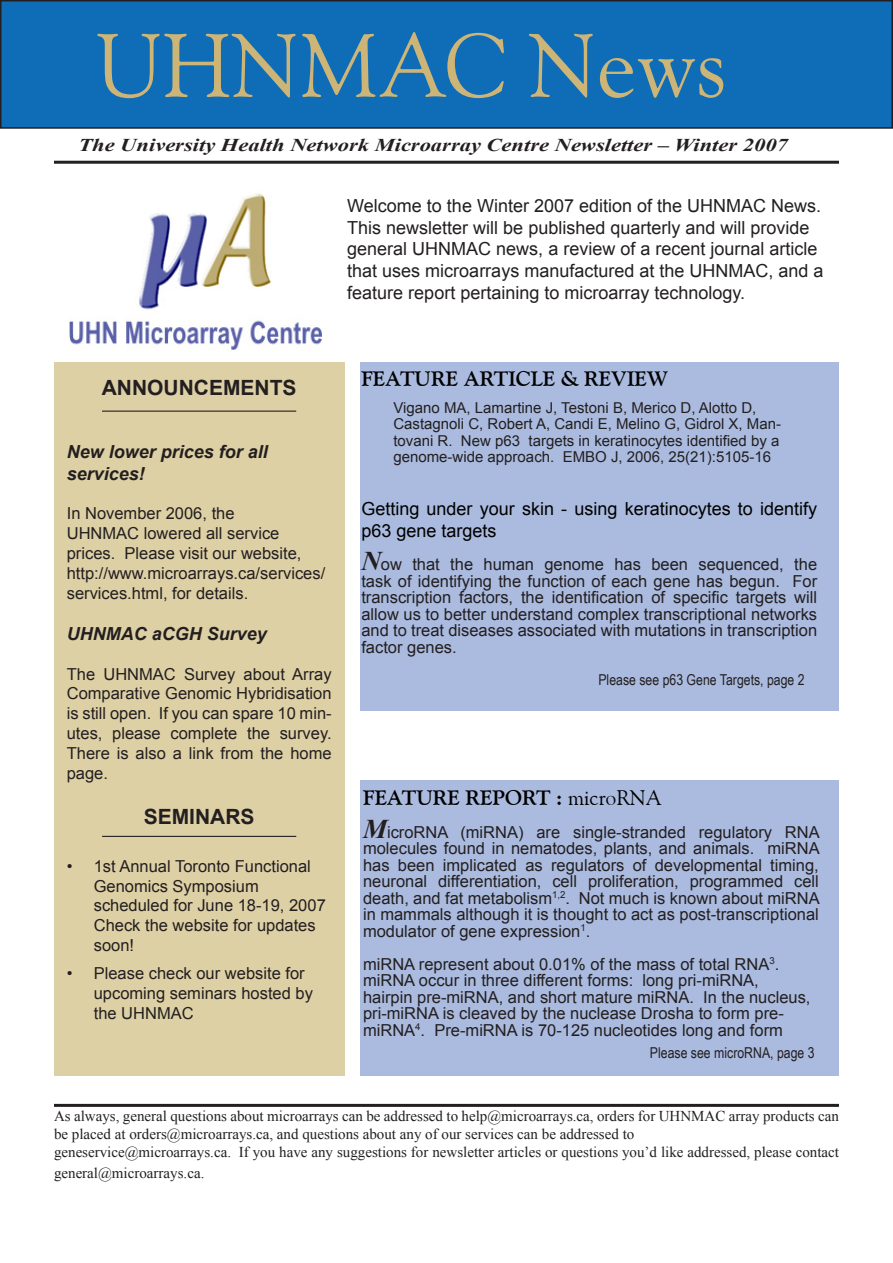
<style>
.page{position:relative;width:893px;height:1263px;background:#fff}
.page>*{position:absolute;margin:0;border:0;box-sizing:border-box;transform-origin:0 0}
.t1{font:90px "Goudy Old Style BT";color:#ccb576}
.t2{font:700 21px "Goudy Old Style BT";color:#000}
.t3{font:700 21px "Arial";color:#231f20}
.t4{font:18px/21.6px "Arial";color:#231f20}
.t5{font:italic 700 18px "Times New Roman";color:#231f20;scale:1.25 1}
.t6{font:18px/21.6px "Arial";color:#000}
.t7{font:italic 700 18px "Arial";color:#231f20}
.Body_Text_Indent{font:16.5px/19.8px "Arial";color:#231f20;text-align:justify}
.Body_Text{font:16.5px/16.5px "Arial";color:#231f20}
.t8{font:15px/18px "Times New Roman";color:#231f20}
.t9{font:15px/16.5px "Arial";color:#231f20}
.t10{font:15px "Arial Narrow";color:#231f20}
.s1{font-family:"Times New Roman";font-weight:700;font-style:italic;font-size:27px}
.s2{font-weight:400}
</style>
<div class="page">
<div style="left:1px;top:1px;width:891px;height:127px;background:#0f6cb6"></div>
<div style="left:0;top:0;width:893px;height:129px;border:2px solid #231f20"></div>
<hr style="left:54px;top:161px;width:785px;height:3px;background:#231f20">
<hr style="left:54px;top:1104px;width:785px;height:3px;background:#231f20">
<div style="left:360px;top:781px;width:479px;height:295px;background:#aabbdf"></div>
<div style="left:360px;top:363px;width:479px;height:348px;background:#aabbdf"></div>
<div style="left:54px;top:363px;width:290px;height:713px;background:#ded0a5"></div>
<hr style="left:102px;top:836px;width:194px;height:1px;background:#231f20">
<img style="left:69px;top:193px;width:252px;height:157px">
<hr style="left:102px;top:411px;width:194px;height:1px;background:#231f20">
<p class="t1" style="left:96px;top:10px;width:632px">UHNMAC News</p>
<p class="t5" style="left:78px;top:133px;width:569px">The University Health Network Microarray Centre Newsletter – Winter 2007</p>
<p class="t4" style="left:347px;top:195px;width:478px">Welcome to the Winter 2007 edition of the UHNMAC News.<br>This newsletter will be published quarterly and will provide general UHNMAC news, a review of a recent journal article that uses microarrays manufactured at the UHNMAC, and a feature report pertaining to microarray technology.</p>
<p class="t3" style="left:102px;top:374px;width:196px">ANNOUNCEMENTS</p>
<p class="t7" style="left:67px;top:440px;width:203px">New lower prices for all</p>
<p class="t7" style="left:67px;top:461px;width:80px">services!</p>
<p class="Body_Text_Indent" style="left:67px;top:504px;width:169px">In November 2006, the</p>
<p class="Body_Text_Indent" style="left:67px;top:524px;width:260px;text-align:left">UHNMAC lowered all service prices. Please visit our website, http://www.microarrays.ca/services/ services.html, for details.</p>
<p class="t7" style="left:67px;top:621px;width:202px">UHNMAC aCGH Survey</p>
<p class="Body_Text_Indent" style="left:67px;top:664px;width:266px">The UHNMAC Survey about Array Comparative Genomic Hybridisation is still open. If you can spare 10 min&shy;utes, please complete the survey.<br>There is also a link from the home page.</p>
<p class="t3" style="left:144px;top:802px;width:112px">SEMINARS</p>
<p class="Body_Text_Indent" style="left:94px;top:856px;width:234px;text-align:left">1st Annual Toronto Functional<br>Genomics Symposium scheduled for June 18-19, 2007<br>Check the website for updates soon!</p>
<p class="Body_Text_Indent" style="left:94px;top:964px;width:221px;text-align:left">Please check our website for upcoming seminars hosted by the UHNMAC</p>
<p class="Body_Text_Indent" style="left:67px;top:856px;width:7px">•</p>
<p class="Body_Text_Indent" style="left:67px;top:964px;width:7px">•</p>
<p class="t2" style="left:361px;top:366px;width:308px">FEATURE ARTICLE &amp; REVIEW</p>
<p class="t9" style="left:393px;top:400px;width:389px">Vigano MA, Lamartine J, Testoni B, Merico D, Alotto D, Castagnoli C, Robert A, Candi E, Melino G, Gidrol X, Man&shy;tovani R. New p63 targets in keratinocytes identified by a genome-wide approach. EMBO J, 2006, 25(21):5105-16</p>
<p class="t6" style="left:361px;top:498px;width:457px">Getting under your skin - using keratinocytes to identify p63 gene targets</p>
<p class="Body_Text_Indent" style="left:361px;top:556px;width:457px;line-height:16.5px"><span class="s1">N</span>ow that the human genome has been sequenced, the task of identifying the function of each gene has begun. For transcription factors, the identification of specific targets will allow us to better understand complex transcriptional networks and to treat diseases associated with mutations in transcription factor genes.</p>
<p class="t10" style="left:598px;top:669px;width:208px">Please see p63 Gene Targets, page 2</p>
<p class="t2" style="left:363px;top:784px;width:300px">FEATURE REPORT : <span class="s2">microRNA</span></p>
<p class="Body_Text_Indent" style="left:363px;top:824px;width:458px;line-height:16.5px"><span class="s1">M</span>icroRNA (miRNA) are single-stranded regulatory RNA molecules found in nematodes, plants, and animals. miRNA has been implicated as regulators of developmental timing, neuronal differentiation, cell proliferation, programmed cell death, and fat metabolism<sup>1,2</sup>. Not much is known about miRNA in mammals although it is thought to act as post-transcriptional modulator of gene expression<sup>1</sup>.</p>
<p class="Body_Text" style="left:363px;top:956px;width:449px">miRNA represent about 0.01% of the mass of total RNA<sup>3</sup>. miRNA occur in three different forms: long pri-miRNA, hairpin pre-miRNA, and short mature miRNA. In the nucleus, pri-miRNA is cleaved by the nuclease Drosha to form pre&shy;miRNA<sup>4</sup>. Pre-miRNA is 70-125 nucleotides long and form</p>
<p class="t10" style="left:650px;top:1042px;width:166px">Please see microRNA, page 3</p>
<p class="t8" style="left:54px;top:1106px;width:786px">As always, general questions about microarrays can be addressed to help@microarrays.ca, orders for UHNMAC array products can be placed at orders@microarrays.ca, and questions about any of our services can be addressed to</p>
<p class="t8" style="left:54px;top:1140px;width:786px;line-height:21.6px">geneservice@microarrays.ca. If you have any suggestions for newsletter articles or questions you’d like addressed, please contact general@microarrays.ca.</p>
</div>
